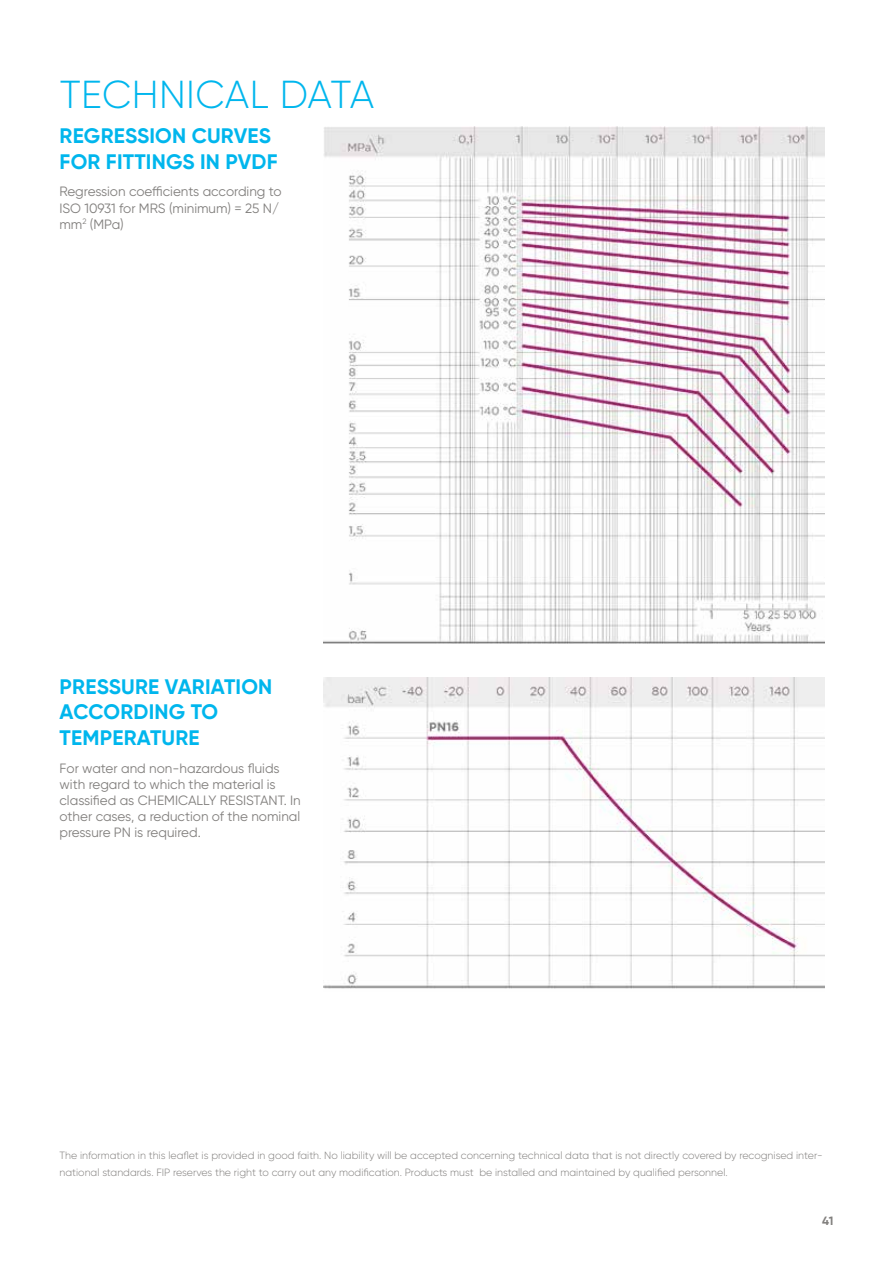
<style>
.page{position:relative;width:893px;height:1263px;background:#fff}
.page>*{position:absolute;margin:0;border:0;box-sizing:border-box;transform-origin:0 0}
.t1{font:300 39px "Gilroy";letter-spacing:.01em;color:#00b6ed}
.t2{font:700 21px/25.2px "Gilroy";letter-spacing:.01em;color:#00b6ed}
.t3{font:13.5px/16.2px "Gilroy";color:#817f7d}
.t4{font:700 12px "Gilroy";color:#817f7d}
.t5{font:300 10.5px/16.5px "Gilroy";color:#817f7d}
</style>
<div class="page">
<img style="left:323px;top:127px;width:502px;height:516px">
<img style="left:323px;top:677px;width:502px;height:312px">
<h1 class="t1" style="left:60px;top:71px;width:316px">TECHNICAL DATA</h1>
<h2 class="t2" style="left:60px;top:123px;width:220px">REGRESSION CURVES<br>FOR FITTINGS IN PVDF</h2>
<p class="t3" style="left:60px;top:183px;width:224px">Regression coefficients according to<br>ISO 10931 for MRS (minimum) = 25 N/ mm<sup>2</sup> (MPa)</p>
<h2 class="t2" style="left:60px;top:674px;width:214px">PRESSURE VARIATION<br>ACCORDING TO<br>TEMPERATURE</h2>
<p class="t3" style="left:60px;top:759px;width:243px">For water and non-hazardous fluids with regard to which the material is classified as CHEMICALLY RESISTANT. In other cases, a reduction of the nominal pressure PN is required.</p>
<p class="t5" style="left:60px;top:1147px;width:765px">The information in this leaflet is provided in good faith. No liability will be accepted concerning technical data that is not directly covered by recognised inter&shy;national standards. FIP reserves the right to carry out any modification. Products must be installed and maintained by qualified personnel.</p>
<p class="t4" style="left:822px;top:1213px;width:13px">41</p>
</div>
